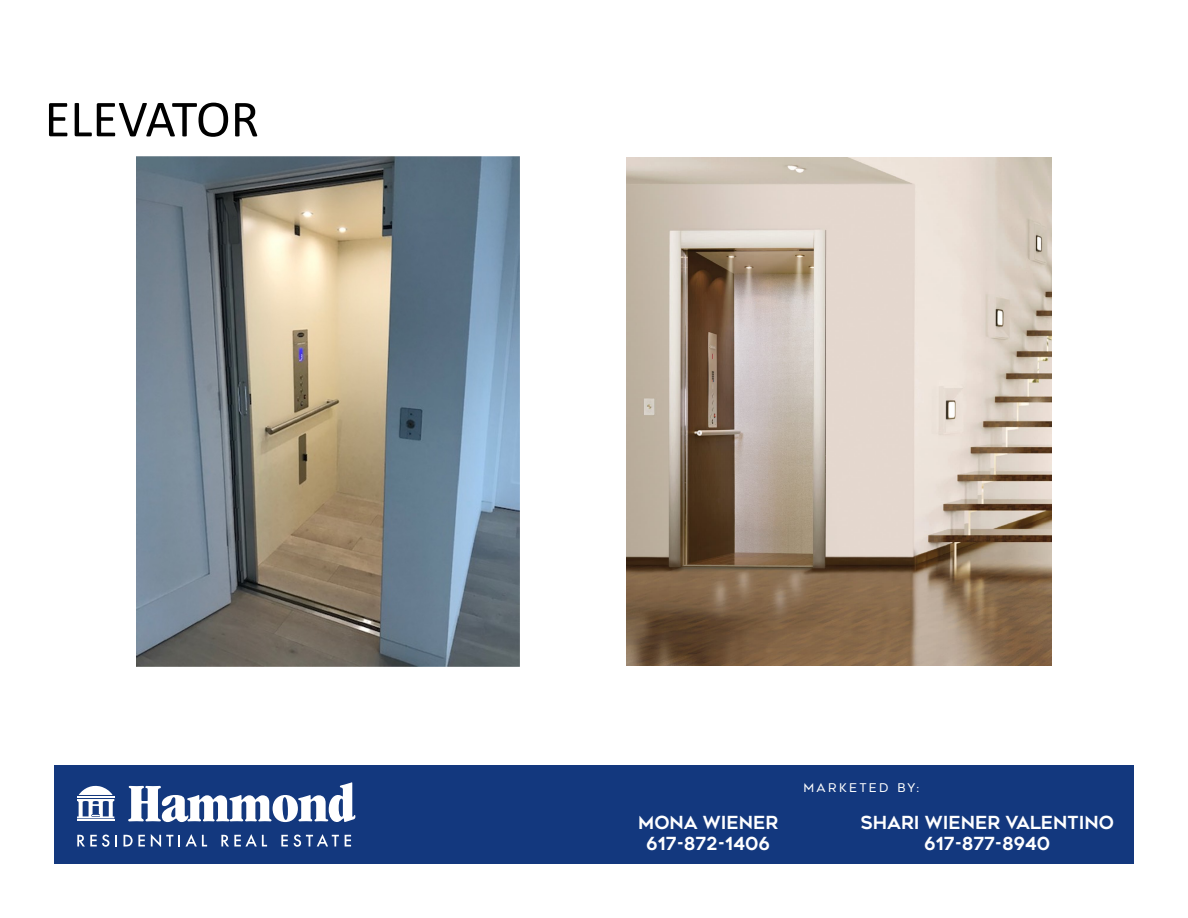
<style>
.page{position:relative;width:1188px;height:918px;background:#fff}
.page>*{position:absolute;margin:0;border:0;box-sizing:border-box;transform-origin:0 0}
.t1{font:52.5px "Calibri";color:#000}
.t2{font:700 18px/21.6px "Geometos Neue";color:#fff;text-align:center}
.t3{font:12px "Geometos Neue";letter-spacing:.2em;color:#fff}
</style>
<div class="page">
<div style="left:54px;top:765px;width:1080px;height:99px;background:#13387e"></div>
<svg style="left:128px;top:782px;width:227px;height:40px"></svg>
<hr style="left:77px;top:819px;width:37px;height:2px;background:#fff">
<svg style="left:77px;top:785px;width:37px;height:33px"></svg>
<svg style="left:77px;top:835px;width:32px;height:12px"></svg>
<svg style="left:115px;top:835px;width:2px;height:11px"></svg>
<svg style="left:124px;top:835px;width:21px;height:11px"></svg>
<svg style="left:151px;top:834px;width:22px;height:13px"></svg>
<svg style="left:179px;top:834px;width:28px;height:12px"></svg>
<svg style="left:221px;top:834px;width:46px;height:12px"></svg>
<svg style="left:281px;top:835px;width:7px;height:11px"></svg>
<svg style="left:294px;top:834px;width:45px;height:13px"></svg>
<svg style="left:345px;top:835px;width:6px;height:11px"></svg>
<img style="left:137px;top:156px;width:382px;height:511px">
<img style="left:627px;top:158px;width:424px;height:507px">
<h1 class="t1" style="left:45px;top:82px;width:216px">ELEVATOR</h1>
<p class="t3" style="left:804px;top:781px;width:117px">MARKETED BY:</p>
<p class="t2" style="left:638px;top:812px;width:142px">MONA WIENER<br>617-872-1406</p>
<p class="t2" style="left:861px;top:812px;width:255px">SHARI WIENER VALENTINO<br>617-877-8940</p>
</div>
